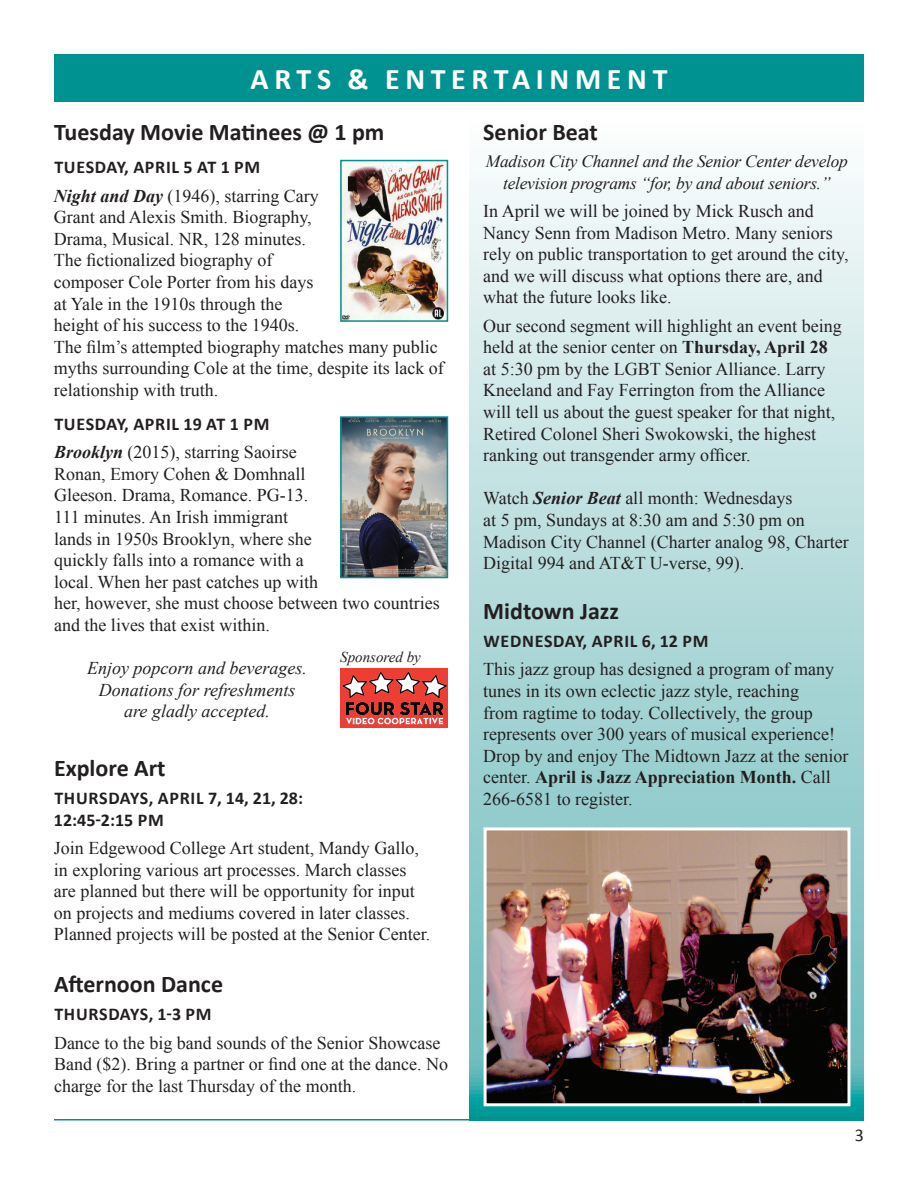
<style>
.page{position:relative;width:918px;height:1188px;background:#fff}
.page>*{position:absolute;margin:0;border:0;box-sizing:border-box;transform-origin:0 0}
.t1{font:700 30px "Calibri";letter-spacing:.19em;color:#fff}
.t2{font:700 24px "Calibri";color:#231f20}
.t3{font:18px/21.6px "Times New Roman";color:#231f20}
.t4{font:700 18px/21.6px "Calibri";letter-spacing:.04em;color:#231f20}
.t5{font:italic 18px/21.6px "Times New Roman";color:#231f20;text-align:center}
.t6{font:18px "Calibri";color:#231f20}
.t7{font:italic 17.25px/21.6px "Times New Roman";letter-spacing:-.01em;color:#231f20;text-align:center}
.t8{font:italic 15px "Times New Roman";color:#231f20}
.s1{font-weight:700}
.s2{font-weight:700;font-style:italic}
</style>
<div class="page">
<hr style="left:54px;top:1119px;width:810px;height:2px;background:#009290">
<div style="left:54px;top:54px;width:810px;height:47px;background:#009290"></div>
<div style="left:470px;top:122px;width:394px;height:998px;background:linear-gradient(to bottom,#fffdfd,#5db6b7)"></div>
<img style="left:343px;top:419px;width:102px;height:156px">
<div style="left:340px;top:416px;width:108px;height:162px;border:2px solid #009290"></div>
<img style="left:343px;top:163px;width:102px;height:156px">
<div style="left:340px;top:160px;width:108px;height:162px;border:2px solid #009290"></div>
<img style="left:340px;top:668px;width:108px;height:60px">
<img style="left:488px;top:831px;width:358px;height:271px">
<div style="left:484px;top:827px;width:366px;height:279px;border:3px solid #fff"></div>
<h1 class="t1" style="left:251px;top:60px;width:22px">ART</h1>
<h1 class="t1" style="left:317px;top:60px;width:175px">S &amp; ENTERTA</h1>
<h1 class="t1" style="left:536px;top:60px;width:129px">INMENT</h1>
<h2 class="t2" style="left:483px;top:116px;width:116px">SENIOR BEAT</h2>
<p class="t7" style="left:486px;top:150px;width:363px">Madison City Channel and the Senior Center develop television programs “for, by and about seniors.”</p>
<p class="t3" style="left:483px;top:200px;width:367px">In April we will be joined by Mick Rusch and Nancy Senn from Madison Metro. Many seniors rely on public transportation to get around the city, and we will discuss what options there are, and what the future looks like.</p>
<p class="t3" style="left:483px;top:315px;width:360px">Our second segment will highlight an event being held at the senior center on <span class="s1">Thursday, April 28 </span>at 5:30 pm by the LGBT Senior Alliance. Larry Kneeland and Fay Ferrington from the Alliance will tell us about the guest speaker for that night, Retired Colonel Sheri Swokowski, the highest ranking out transgender army officer.</p>
<p class="t3" style="left:483px;top:487px;width:367px">Watch <span class="s2">Senior Beat</span> all month: Wednesdays<br>at 5 pm, Sundays at 8:30 am and 5:30 pm on Madison City Channel (Charter analog 98, Charter Digital 994 and AT&amp;T U-verse, 99).</p>
<h2 class="t2" style="left:54px;top:116px;width:332px">TUESDAY MOVIE MATINEES @ 1 PM</h2>
<p class="t4" style="left:54px;top:156px;width:207px">TUESDAY, APRIL 5 AT 1 PM</p>
<p class="t3" style="left:54px;top:185px;width:391px"><span class="s2">Night and Day</span> (1946), starring Cary<br>Grant and Alexis Smith. Biography,<br>Drama, Musical. NR, 128 minutes.<br>The fictionalized biography of<br>composer Cole Porter from his days<br>at Yale in the 1910s through the<br>height of his success to the 1940s.<br>The film’s attempted biography matches many public myths surrounding Cole at the time, despite its lack of relationship with truth.</p>
<p class="t4" style="left:54px;top:413px;width:217px">TUESDAY, APRIL 19 AT 1 PM</p>
<p class="t3" style="left:54px;top:441px;width:387px"><span class="s2">Brooklyn</span> (2015), starring Saoirse<br>Ronan, Emory Cohen &amp; Domhnall<br>Gleeson. Drama, Romance. PG-13.<br>111 minutes. An Irish immigrant<br>lands in 1950s Brooklyn, where she<br>quickly falls into a romance with a<br>local. When her past catches up with<br>her, however, she must choose between two countries and the lives that exist within.</p>
<h2 class="t2" style="left:483px;top:595px;width:137px">MIDTOWN JAZZ</h2>
<p class="t4" style="left:484px;top:630px;width:226px">WEDNESDAY, APRIL 6, 12 PM</p>
<p class="t3" style="left:483px;top:658px;width:367px">This jazz group has designed a program of many tunes in its own eclectic jazz style, reaching<br>from ragtime to today. Collectively, the group represents over 300 years of musical experience!<br>Drop by and enjoy The Midtown Jazz at the senior center. <span class="s1">April is Jazz Appreciation Month.</span> Call 266‑6581 to register.</p>
<p class="t8" style="left:340px;top:646px;width:82px">Sponsored by</p>
<p class="t5" style="left:87px;top:657px;width:221px">Enjoy popcorn and beverages.<br>Donations for refreshments are gladly accepted.</p>
<h2 class="t2" style="left:54px;top:752px;width:113px">EXPLORE ART</h2>
<p class="t4" style="left:54px;top:787px;width:251px">THURSDAYS, APRIL 7, 14, 21, 28:<br>12:45-2:15 PM</p>
<p class="t3" style="left:54px;top:837px;width:378px">Join Edgewood College Art student, Mandy Gallo, in exploring various art processes. March classes are planned but there will be opportunity for input on projects and mediums covered in later classes.<br>Planned projects will be posted at the Senior Center.</p>
<h2 class="t2" style="left:54px;top:969px;width:171px">AFTERNOON DANCE</h2>
<p class="t4" style="left:54px;top:1004px;width:145px">THURSDAYS, 1-3 PM</p>
<p class="t3" style="left:54px;top:1032px;width:396px">Dance to the big band sounds of the Senior Showcase<br>Band ($2). Bring a partner or find one at the dance. No charge for the last Thursday of the month.</p>
<p class="t6" style="left:855px;top:1123px;width:11px">3</p>
</div>
